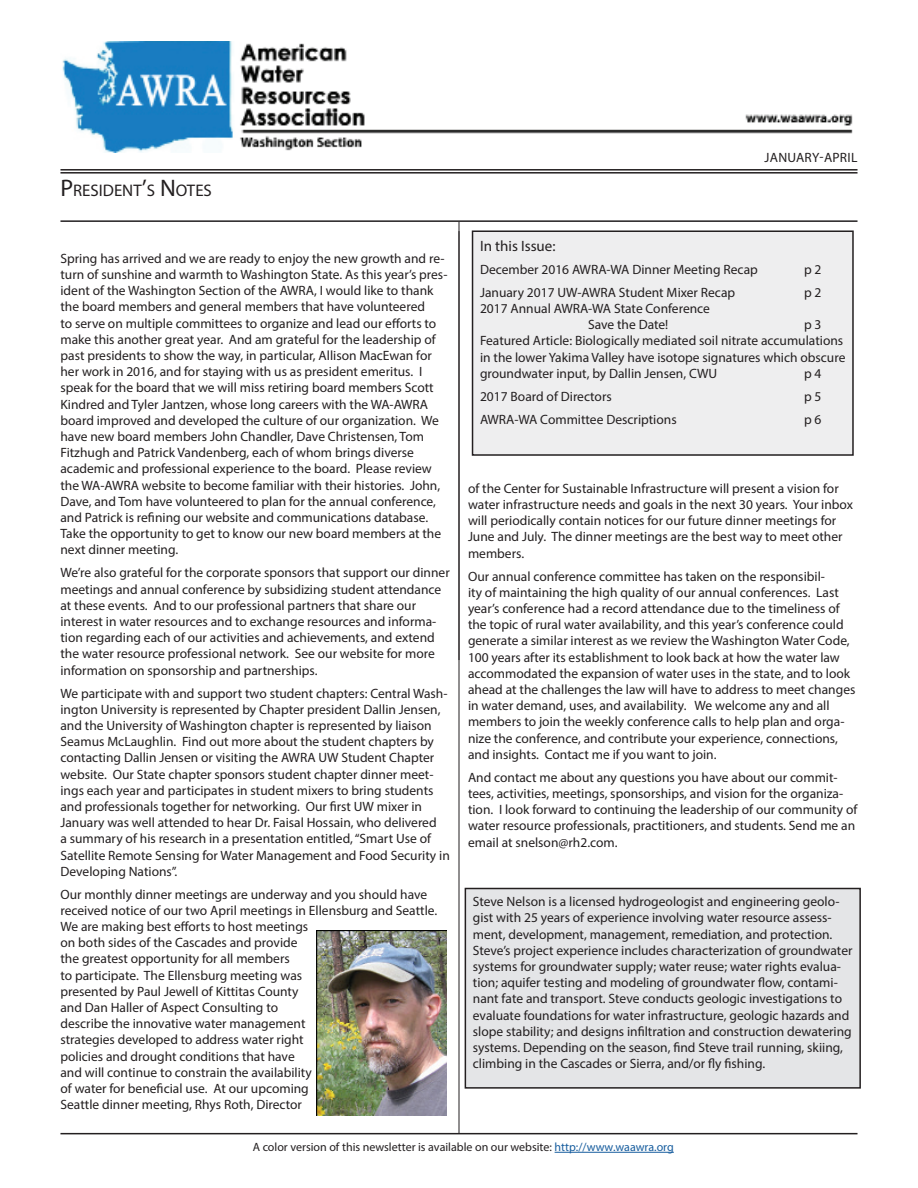
<style>
.page{position:relative;width:918px;height:1188px;background:#fff}
.page>*{position:absolute;margin:0;border:0;box-sizing:border-box;transform-origin:0 0}
.t1{font:16.8px "Myriad Pro";color:#231f20}
.t2{font:15px "Myriad Pro";color:#231f20}
.t3{font:13.5px/16.2px "Myriad Pro";color:#231f20}
.t4{font:13.5px "Myriad Pro";letter-spacing:.02em;color:#231f20}
.t5{font:12px "Myriad Pro";color:#231f20}
.s1{font-size:24px}
.s2{color:#175d9e}
</style>
<div class="page">
<hr style="left:555px;top:1152px;width:119px;height:1px;background:#175d9e">
<hr style="left:60px;top:1133px;width:798px;height:1px;background:#231f20">
<img style="left:62px;top:42px;width:791px;height:110px">
<hr style="left:60px;top:169px;width:798px;height:2px;background:#231f20">
<hr style="left:60px;top:172px;width:798px;height:2px;background:#231f20">
<hr style="left:60px;top:220px;width:798px;height:2px;background:#231f20">
<div style="left:473px;top:231px;width:380px;height:224px;background:#eeeeef"></div>
<div style="left:472px;top:230px;width:382px;height:226px;border:2px solid #231f20"></div>
<div style="left:465px;top:889px;width:395px;height:199px;background:#e4e5e7"></div>
<div style="left:465px;top:888px;width:396px;height:201px;border:2px solid #231f20"></div>
<img style="left:317px;top:931px;width:129px;height:184px">
<hr style="left:459px;top:222px;width:1px;height:912px;background:#231f20">
<p class="t1" style="left:60px;top:180px;width:153px"><span class="s1">P</span>RESIDENT<span class="s1">’</span>S <span class="s1">N</span> OTES</p>
<p class="t3" style="left:60px;top:250px;width:388px">Spring has arrived and we are ready to enjoy the new growth and re&shy;turn of sunshine and warmth to Washington State. As this year’s pres&shy;ident of the Washington Section of the AWRA, I would like to thank the board members and general members that have volunteered<br>to serve on multiple committees to organize and lead our efforts to make this another great year. And am grateful for the leadership of past presidents to show the way, in particular, Allison MacEwan for her work in 2016, and for staying with us as president emeritus. I speak for the board that we will miss retiring board members Scott Kindred and Tyler Jantzen, whose long careers with the WA-AWRA board improved and developed the culture of our organization. We have new board members John Chandler, Dave Christensen, Tom Fitzhugh and Patrick Vandenberg, each of whom brings diverse academic and professional experience to the board. Please review the WA-AWRA website to become familiar with their histories. John, Dave, and Tom have volunteered to plan for the annual conference, and Patrick is refining our website and communications database.<br>Take the opportunity to get to know our new board members at the next dinner meeting.</p>
<p class="t3" style="left:60px;top:565px;width:391px">We’re also grateful for the corporate sponsors that support our dinner meetings and annual conference by subsidizing student attendance at these events. And to our professional partners that share our interest in water resources and to exchange resources and informa&shy;tion regarding each of our activities and achievements, and extend the water resource professional network. See our website for more information on sponsorship and partnerships.</p>
<p class="t3" style="left:60px;top:685px;width:391px">We participate with and support two student chapters: Central Wash&shy;ington University is represented by Chapter president Dallin Jensen, and the University of Washington chapter is represented by liaison Seamus McLaughlin. Find out more about the student chapters by contacting Dallin Jensen or visiting the AWRA UW Student Chapter website. Our State chapter sponsors student chapter dinner meet&shy;ings each year and participates in student mixers to bring students and professionals together for networking. Our first UW mixer in January was well attended to hear Dr. Faisal Hossain, who delivered<br>a summary of his research in a presentation entitled, “Smart Use of Satellite Remote Sensing for Water Management and Food Security in Developing Nations”.</p>
<p class="t3" style="left:60px;top:886px;width:378px">Our monthly dinner meetings are underway and you should have received notice of our two April meetings in Ellensburg and Seattle.<br>We are making best efforts to host meetings<br>on both sides of the Cascades and provide<br>the greatest opportunity for all members<br>to participate. The Ellensburg meeting was<br>presented by Paul Jewell of Kittitas County<br>and Dan Haller of Aspect Consulting to<br>describe the innovative water management<br>strategies developed to address water right<br>policies and drought conditions that have<br>and will continue to constrain the availability<br>of water for beneficial use. At our upcoming<br>Seattle dinner meeting, Rhys Roth, Director</p>
<p class="t4" style="left:765px;top:149px;width:94px">JANUARY-APRIL</p>
<p class="t2" style="left:480px;top:237px;width:77px">In this Issue:</p>
<p class="t3" style="left:480px;top:261px;width:279px">December 2016 AWRA-WA Dinner Meeting Recap</p>
<p class="t3" style="left:804px;top:261px;width:19px">p 2</p>
<p class="t3" style="left:480px;top:284px;width:257px">January 2017 UW-AWRA Student Mixer Recap</p>
<p class="t3" style="left:804px;top:284px;width:19px">p 2</p>
<p class="t3" style="left:588px;top:300px;width:123px;text-indent:-108px">2017 Annual AWRA-WA State Conference<br>Save the Date!</p>
<p class="t3" style="left:480px;top:316px;width:367px;text-indent:324px">p 3<br>Featured Article: Biologically mediated soil nitrate accumulations in the lower Yakima Valley have isotope signatures which obscure groundwater input, by Dallin Jensen, CWU</p>
<p class="t3" style="left:804px;top:365px;width:19px">p 4</p>
<p class="t3" style="left:480px;top:388px;width:133px">2017 Board of Directors</p>
<p class="t3" style="left:804px;top:388px;width:19px">p 5</p>
<p class="t3" style="left:480px;top:411px;width:198px">AWRA-WA Committee Descriptions</p>
<p class="t3" style="left:804px;top:411px;width:19px">p 6</p>
<p class="t3" style="left:468px;top:480px;width:387px">of the Center for Sustainable Infrastructure will present a vision for water infrastructure needs and goals in the next 30 years. Your inbox will periodically contain notices for our future dinner meetings for June and July. The dinner meetings are the best way to meet other members.</p>
<p class="t3" style="left:468px;top:568px;width:389px">Our annual conference committee has taken on the responsibil-<br>ity of maintaining the high quality of our annual conferences. Last year’s conference had a record attendance due to the timeliness of the topic of rural water availability, and this year’s conference could generate a similar interest as we review the Washington Water Code, 100 years after its establishment to look back at how the water law accommodated the expansion of water uses in the state, and to look ahead at the challenges the law will have to address to meet changes in water demand, uses, and availability. We welcome any and all members to join the weekly conference calls to help plan and orga&shy;nize the conference, and contribute your experience, connections, and insights. Contact me if you want to join.</p>
<p class="t3" style="left:468px;top:769px;width:391px">And contact me about any questions you have about our commit&shy;tees, activities, meetings, sponsorships, and vision for the organiza&shy;tion. I look forward to continuing the leadership of our community of water resource professionals, practitioners, and students. Send me an email at snelson@rh2.com.</p>
<p class="t3" style="left:473px;top:893px;width:381px">Steve Nelson is a licensed hydrogeologist and engineering geolo&shy;gist with 25 years of experience involving water resource assess&shy;ment, development, management, remediation, and protection.<br>Steve’s project experience includes characterization of groundwater systems for groundwater supply; water reuse; water rights evalua&shy;tion; aquifer testing and modeling of groundwater flow, contami&shy;nant fate and transport. Steve conducts geologic investigations to evaluate foundations for water infrastructure, geologic hazards and slope stability; and designs infiltration and construction dewatering systems. Depending on the season, find Steve trail running, skiing, climbing in the Cascades or Sierra, and/or fly fishing.</p>
<p class="t5" style="left:253px;top:1140px;width:423px">A color version of this newsletter is available on our website: <span class="s2">http://www.waawra.org</span></p>
</div>
